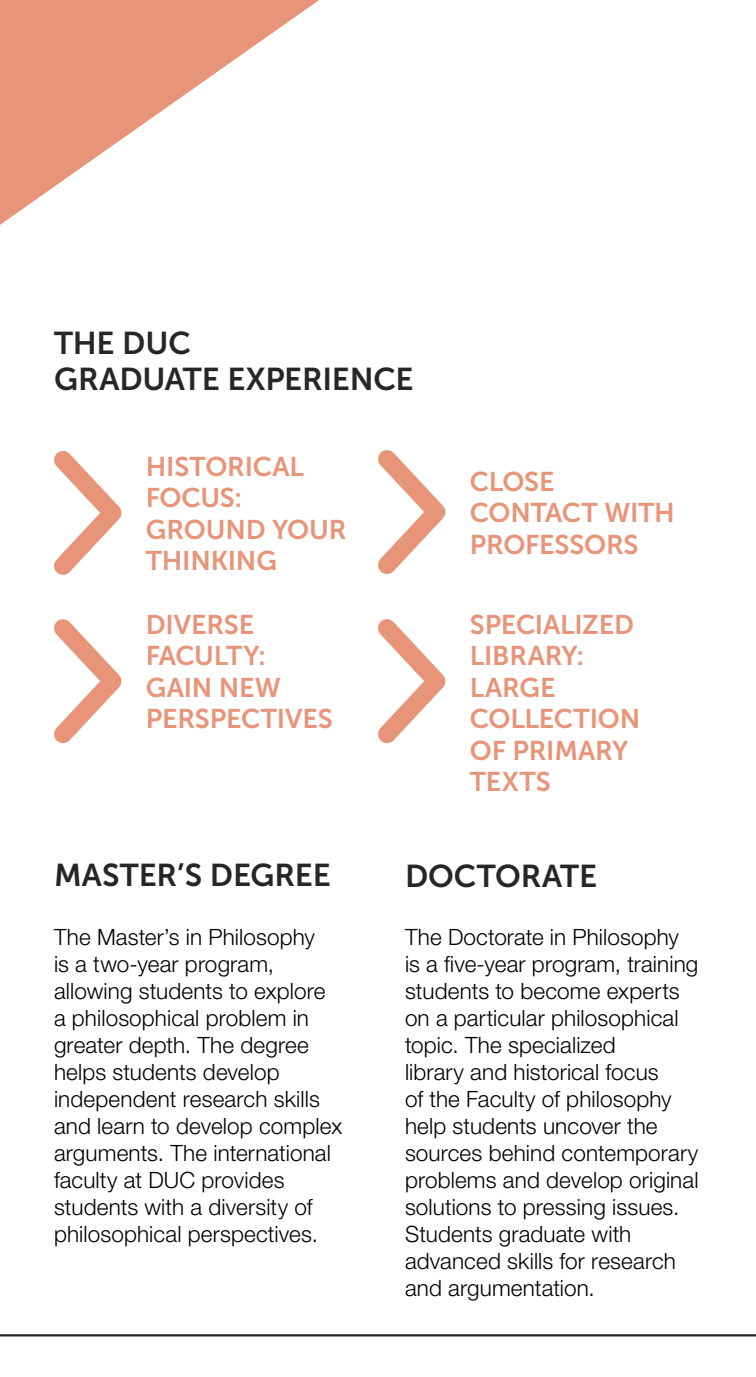
<style>
.page{position:relative;width:756px;height:1377px;background:#fff}
.page>*{position:absolute;margin:0;border:0;box-sizing:border-box;transform-origin:0 0}
.t1{font:31.5px/36px "Museo Sans 700";letter-spacing:-.005em;color:#262626}
.t2{font:27px/31.5px "Museo Sans 700";letter-spacing:-.005em;color:#e79479}
.t3{font:300 22.5px/27px "Helvetica Neue LT Std";letter-spacing:.005em;color:#000}
</style>
<div class="page">
<svg style="left:54px;top:451px;width:68px;height:124px"></svg>
<svg style="left:54px;top:619px;width:68px;height:125px"></svg>
<svg style="left:378px;top:450px;width:68px;height:124px"></svg>
<svg style="left:378px;top:619px;width:68px;height:125px"></svg>
<svg style="left:0;top:0;width:319px;height:225px"></svg>
<hr style="left:0;top:1334px;width:756px;height:2px;background:#262626">
<h1 class="t1" style="left:54px;top:325px;width:361px">THE DUC<br>GRADUATE EXPERIENCE</h1>
<p class="t2" style="left:146px;top:451px;width:202px">HISTORICAL<br>FOCUS:<br>GROUND YOUR<br>THINKING</p>
<p class="t2" style="left:146px;top:609px;width:189px">DIVERSE<br>FACULTY:<br>GAIN NEW<br>PERSPECTIVES</p>
<p class="t2" style="left:470px;top:466px;width:207px">CLOSE<br>CONTACT WITH<br>PROFESSORS</p>
<p class="t2" style="left:470px;top:609px;width:172px">SPECIALIZED<br>LIBRARY:<br>LARGE<br>COLLECTION<br>OF PRIMARY<br>TEXTS</p>
<h1 class="t1" style="left:54px;top:857px;width:278px">MASTER’S DEGREE</h1>
<h1 class="t1" style="left:405px;top:858px;width:194px">DOCTORATE</h1>
<p class="t3" style="left:54px;top:923px;width:290px">The Master’s in Philosophy<br>is a two-year program, allowing students to explore a philosophical problem in greater depth. The degree helps students develop independent research skills and learn to develop complex arguments. The international faculty at DUC provides students with a diversity of philosophical perspectives.</p>
<p class="t3" style="left:405px;top:923px;width:295px">The Doctorate in Philosophy is a five-year program, training students to become experts on a particular philosophical topic. The specialized<br>library and historical focus<br>of the Faculty of philosophy help students uncover the sources behind contemporary problems and develop original solutions to pressing issues.<br>Students graduate with advanced skills for research and argumentation.</p>
</div>
